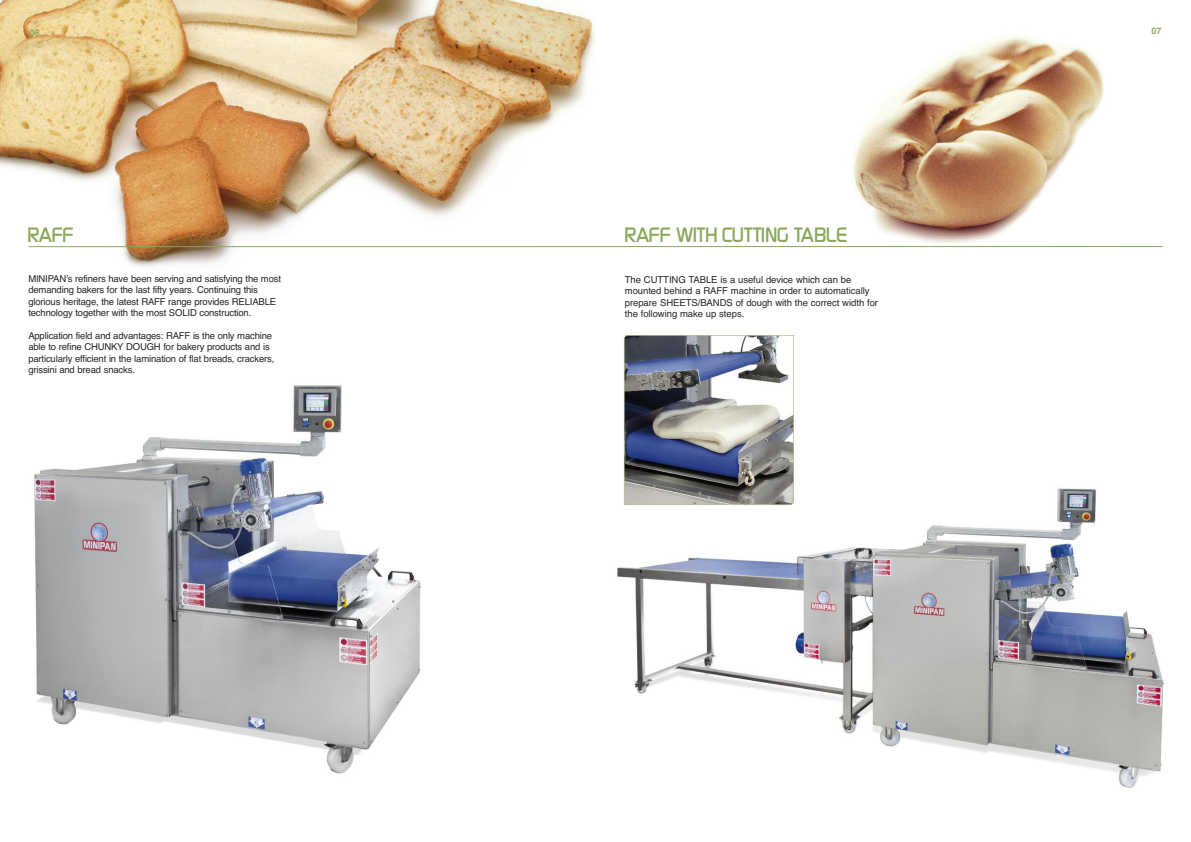
<style>
.page{position:relative;width:1191px;height:842px;background:#fff}
.page>*{position:absolute;margin:0;border:0;box-sizing:border-box;transform-origin:0 0}
.t1{font:20px "Bazouk SSK";color:#8ba85b}
.t2{font:9.5px/11.4px "Helvetica";letter-spacing:-.015em;color:#272627}
.t3{font:9px "Helvetica Bold TT";color:#8ba85b}
</style>
<div class="page">
<img style="left:0;top:0;width:595px;height:267px">
<img style="left:815px;top:37px;width:348px;height:211px">
<img style="left:617px;top:472px;width:547px;height:316px">
<img style="left:34px;top:385px;width:387px;height:389px">
<hr style="left:28px;top:246px;width:1134px;height:1px;background:#8ba85b">
<img style="left:624px;top:335px;width:170px;height:170px">
<p class="t3" style="left:29px;top:28px;width:12px">60 6</p>
<p class="t3" style="left:1151px;top:26px;width:12px">077</p>
<h1 class="t1" style="left:28px;top:227px;width:47px">RAFF</h1>
<h1 class="t1" style="left:625px;top:227px;width:224px">RAFF WITH CUTTING TABLE</h1>
<p class="t2" style="left:625px;top:274px;width:255px">The CUTTING TABLE is a useful device which can be mounted behind a RAFF machine in order to automatically prepare SHEETS/BANDS of dough with the correct width for the following make up steps.</p>
<p class="t2" style="left:28px;top:273px;width:254px">MINIPAN’s refiners have been serving and satisfying the most demanding bakers for the last fifty years. Continuing this glorious heritage, the latest RAFF range provides RELIABLE technology together with the most SOLID construction.</p>
<p class="t2" style="left:28px;top:330px;width:248px">Application field and advantages: RAFF is the only machine able to refine CHUNKY DOUGH for bakery products and is particularly efficient in the lamination of flat breads, crackers, grissini and bread snacks.</p>
</div>
